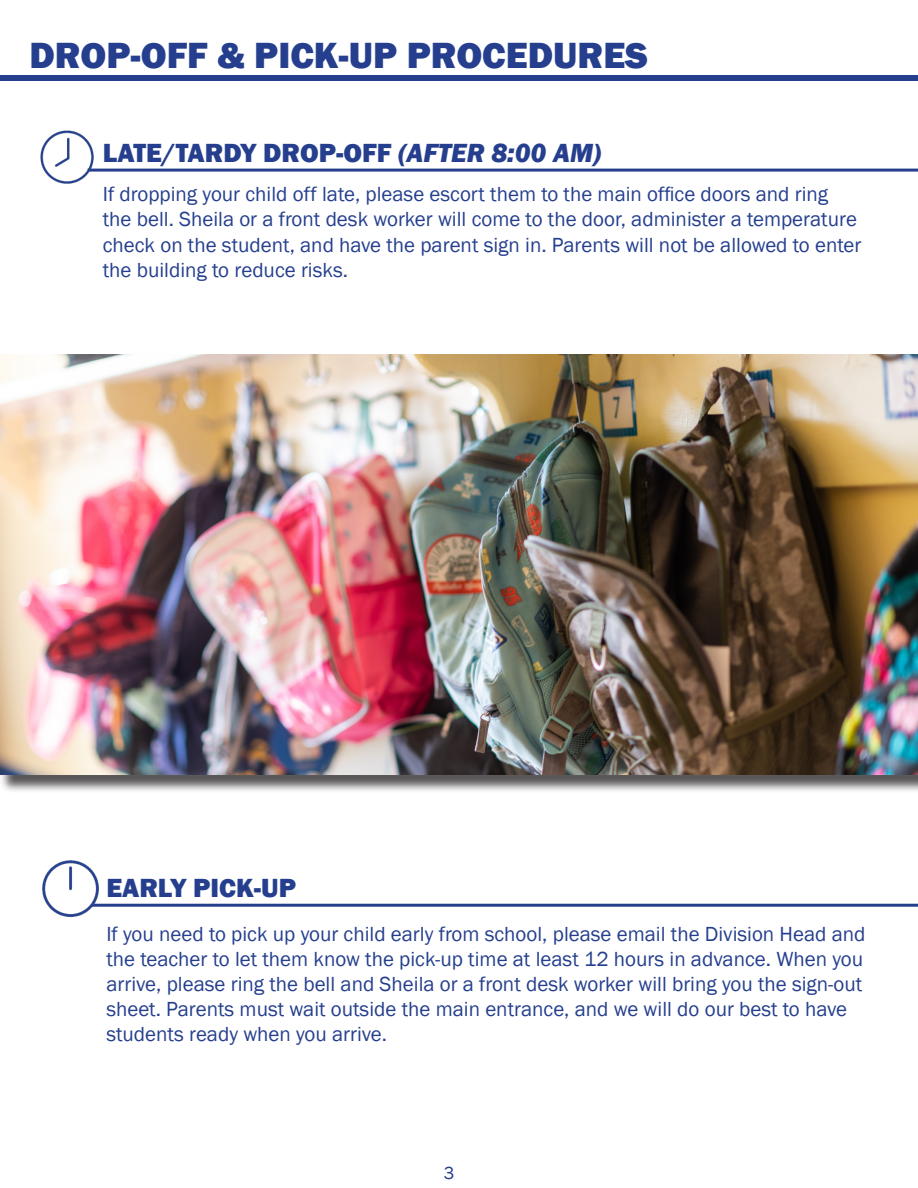
<style>
.page{position:relative;width:918px;height:1188px;background:#fff}
.page>*{position:absolute;margin:0;border:0;box-sizing:border-box;transform-origin:0 0}
.t1{font:800 37.5px "Franklin Gothic";color:#253f8e}
.t2{font:800 27px "Franklin Gothic";color:#253f8e}
.t3{font:21px/25.2px "Franklin Gothic";color:#253f8e}
.t4{font:18px "Franklin Gothic";color:#253f8e}
.s1{font-style:italic}
</style>
<div class="page">
<div style="left:0;top:75px;width:918px;height:6px;background:#253f8e"></div>
<hr style="left:88px;top:169px;width:830px;height:3px;background:#253f8e">
<hr style="left:92px;top:904px;width:826px;height:3px;background:#253f8e">
<img style="left:40px;top:130px;width:56px;height:54px">
<img style="left:42px;top:860px;width:61px;height:57px">
<div style="left:0;top:357px;width:918px;height:436px;background:#231f20;opacity:.75"></div>
<img style="left:0;top:355px;width:918px;height:419px">
<p class="t1" style="left:29px;top:31px;width:620px">DROP-OFF &amp; PICK-UP PROCEDURES</p>
<p class="t2" style="left:103px;top:135px;width:500px">LATE/TARDY DROP-OFF <span class="s1">(AFTER 8:00 AM)</span></p>
<p class="t3" style="left:103px;top:182px;width:760px">If dropping your child off late, please escort them to the main office doors and ring the bell. Sheila or a front desk worker will come to the door, administer a temperature check on the student, and have the parent sign in. Parents will not be allowed to enter the building to reduce risks.</p>
<p class="t2" style="left:106px;top:871px;width:191px">EARLY PICK-UP</p>
<p class="t3" style="left:106px;top:922px;width:761px">If you need to pick up your child early from school, please email the Division Head and the teacher to let them know the pick-up time at least 12 hours in advance. When you arrive, please ring the bell and Sheila or a front desk worker will bring you the sign-out sheet. Parents must wait outside the main entrance, and we will do our best to have students ready when you arrive.</p>
<p class="t4" style="left:444px;top:1162px;width:12px">3</p>
</div>
